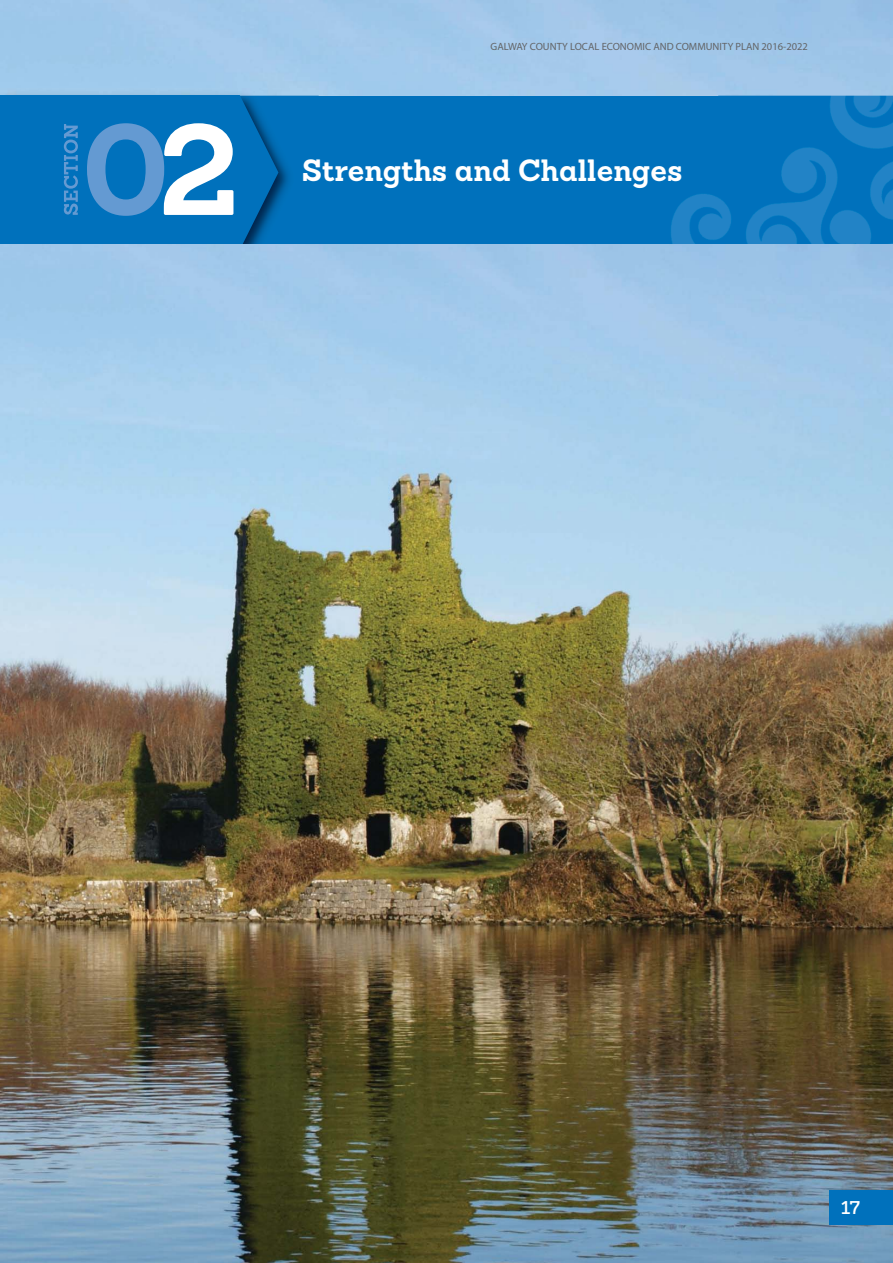
<style>
.page{position:relative;width:893px;height:1263px;background:#fff}
.page>*{position:absolute;margin:0;border:0;box-sizing:border-box;transform-origin:0 0}
.t1{font:700 126.6px "Sanchez";color:#fff}
.t2{font:700 30px "Sanchez";color:#fff}
.t3{font:600 18px "Sanchez";color:#fff}
.t4{font:10.5px "Myriad";color:#636466}
</style>
<div class="page">
<div style="left:0;top:96px;width:893px;height:148px;background:#0071bc"></div>
<img style="left:671px;top:96px;width:222px;height:148px">
<img style="left:0;top:89px;width:319px;height:115px">
<svg style="left:0;top:96px;width:278px;height:148px"></svg>
<img style="left:0;top:244px;width:893px;height:1019px">
<img style="left:87px;top:123px;width:77px;height:93px">
<img style="left:64px;top:124px;width:14px;height:91px">
<div style="left:829px;top:1191px;width:64px;height:34px;background:#0071bc"></div>
<h1 class="t1" style="left:158px;top:124px;width:84px">2</h1>
<p class="t4" style="left:491px;top:43px;width:319px">GALWAY COUNTY LOCAL ECONOMIC AND COMMUNITY PLAN 2016-2022</p>
<h2 class="t2" style="left:302px;top:160px;width:382px">Strengths and Challenges</h2>
<h3 class="t3" style="left:841px;top:1200px;width:20px">17</h3>
</div>
